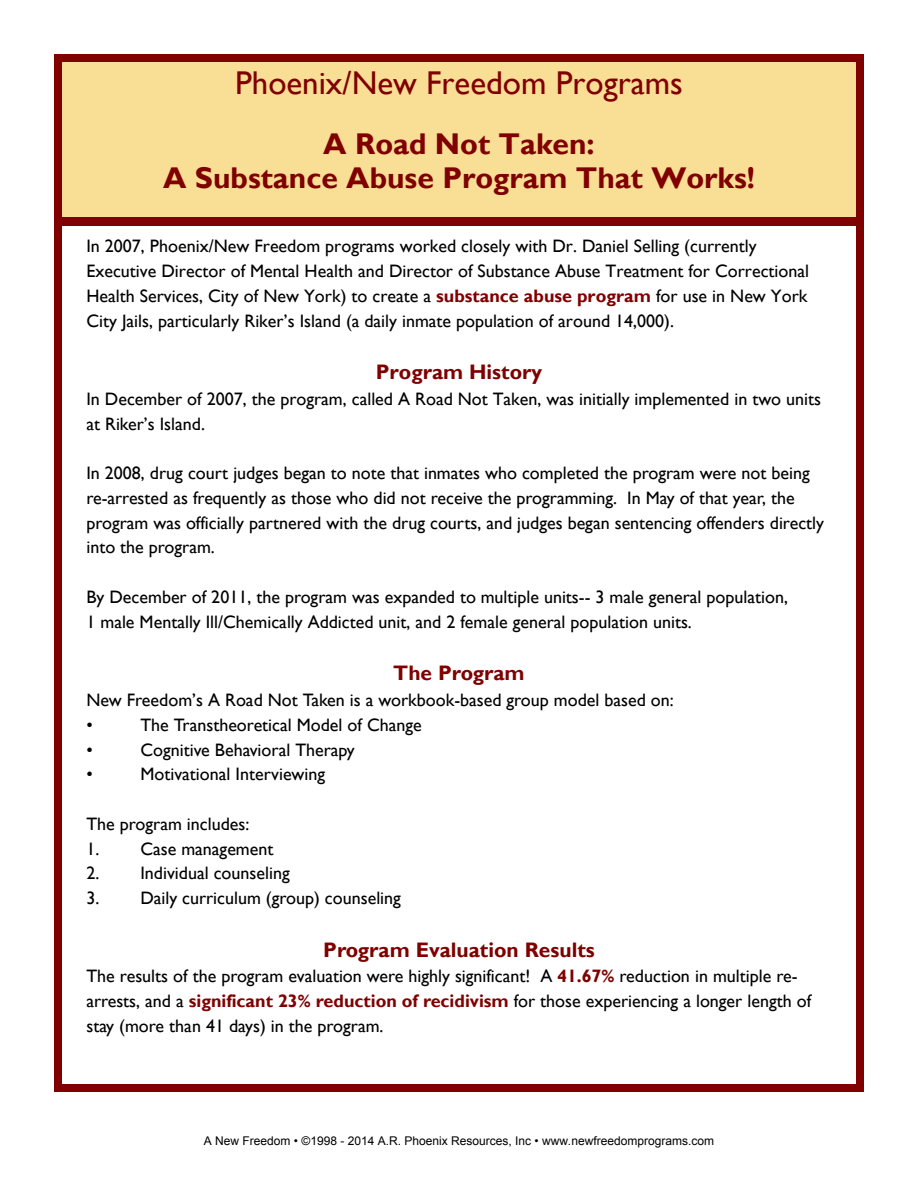
<style>
.page{position:relative;width:918px;height:1188px;background:#fff}
.page>*{position:absolute;margin:0;border:0;box-sizing:border-box;transform-origin:0 0}
.t1{font:33px "Gill Sans";color:#800000}
.t2{font:700 30px/34.8px "Gill Sans";color:#800000;text-align:center}
.t3{font:700 21px "Gill Sans";color:#800000}
.t4{font:18px/24.8px "Gill Sans";color:#000}
.t5{font:12px "Arial";color:#000}
.s1{font-weight:700;color:#800000}
</style>
<div class="page">
<div style="left:54px;top:54px;width:810px;height:170px;background:#f9de95"></div>
<div style="left:54px;top:54px;width:7px;height:170px;background:#800000"></div>
<div style="left:857px;top:54px;width:7px;height:170px;background:#800000"></div>
<div style="left:54px;top:54px;width:810px;height:7px;background:#800000"></div>
<div style="left:54px;top:217px;width:810px;height:7px;background:#800000"></div>
<div style="left:54px;top:224px;width:7px;height:868px;background:#800000"></div>
<div style="left:857px;top:224px;width:7px;height:868px;background:#800000"></div>
<hr style="left:54px;top:224px;width:810px;height:2px;background:#800000">
<div style="left:54px;top:1084px;width:810px;height:8px;background:#800000"></div>
<h1 class="t1" style="left:235px;top:63px;width:449px">Phoenix/New Freedom Programs</h1>
<h2 class="t2" style="left:163px;top:126px;width:593px">A Road Not Taken:<br>A Substance Abuse Program That Works!</h2>
<p class="t4" style="left:86px;top:234px;width:724px">In 2007, Phoenix/New Freedom programs worked closely with Dr. Daniel Selling (currently Executive Director of Mental Health and Director of Substance Abuse Treatment for Correctional Health Services, City of New York) to create a <span class="s1">substance abuse program</span> for use in New York City Jails, particularly Riker’s Island (a daily inmate population of around 14,000).</p>
<p class="t3" style="left:376px;top:360px;width:168px">Program History</p>
<p class="t4" style="left:86px;top:386px;width:736px">In December of 2007, the program, called A Road Not Taken, was initially implemented in two units at Riker’s Island.</p>
<p class="t4" style="left:86px;top:460px;width:739px">In 2008, drug court judges began to note that inmates who completed the program were not being re-arrested as frequently as those who did not receive the programming. In May of that year, the program was officially partnered with the drug courts, and judges began sentencing offenders directly into the program.</p>
<p class="t4" style="left:86px;top:584px;width:703px">By December of 2011, the program was expanded to multiple units-- 3 male general population,<br>1 male Mentally Ill/Chemically Addicted unit, and 2 female general population units.</p>
<p class="t3" style="left:393px;top:661px;width:133px">The Program</p>
<p class="t4" style="left:86px;top:687px;width:589px">New Freedom’s A Road Not Taken is a workbook-based group model based on: •</p>
<p class="t4" style="left:140px;top:712px;width:283px">The Transtheoretical Model of Change</p>
<p class="t4" style="left:86px;top:737px;width:8px">•</p>
<p class="t4" style="left:140px;top:737px;width:216px">Cognitive Behavioral Therapy</p>
<p class="t4" style="left:86px;top:762px;width:8px">•</p>
<p class="t4" style="left:140px;top:762px;width:186px">Motivational Interviewing</p>
<p class="t4" style="left:86px;top:811px;width:165px">The program includes:</p>
<p class="t4" style="left:86px;top:836px;width:189px">1. Case management</p>
<p class="t4" style="left:86px;top:861px;width:205px">2. Individual counseling</p>
<p class="t4" style="left:86px;top:885px;width:316px">3. Daily curriculum (group) counseling</p>
<p class="t3" style="left:323px;top:937px;width:273px">Program Evaluation Results</p>
<p class="t4" style="left:86px;top:964px;width:726px">The results of the program evaluation were highly significant! A <span class="s1">41.67%</span> reduction in multiple re&shy;arrests, and a <span class="s1">significant 23% reduction of recidivism</span> for those experiencing a longer length of stay (more than 41 days) in the program.</p>
<p class="t5" style="left:204px;top:1133px;width:512px">A New Freedom • ©1998 - 2014 A.R. Phoenix Resources, Inc • www.newfreedomprograms.com</p>
</div>
